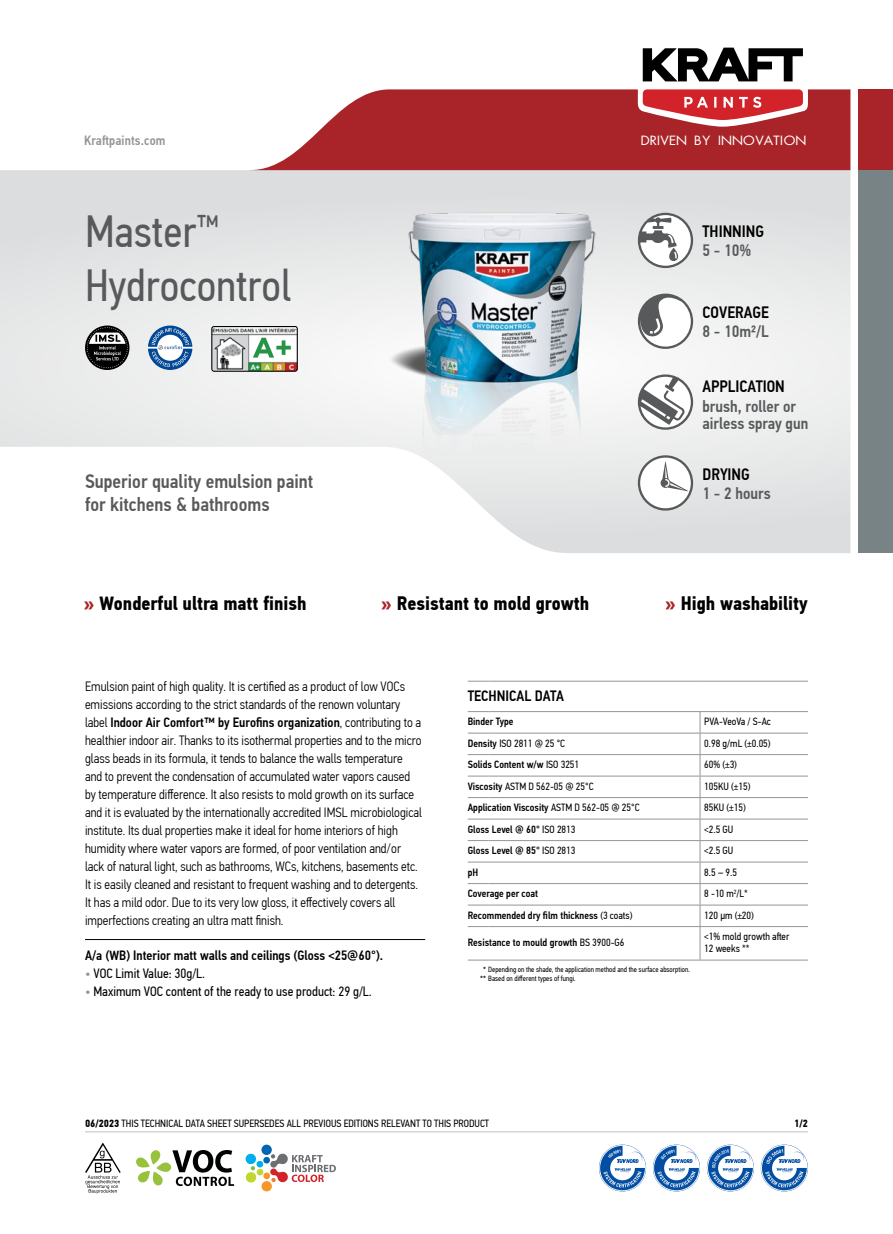
<style>
.page{position:relative;width:893px;height:1234px;background:#fff}
.page>*{position:absolute;margin:0;border:0;box-sizing:border-box;transform-origin:0 0}
.t1{font:45px/54px "PF Din Text Cond Pro";color:#58595b}
.t2{font:700 19.5px "PF Din Text Cond Pro";color:#000}
.t3{font:500 19.5px/23.4px "PF Din Text Cond Pro";color:#58595b}
.t4{font:500 16.5px/17.2px "PF Din Text Cond Pro";color:#58595b}
.t5{font:500 16.5px "PF Din Text Cond Pro";color:#000}
.t6{font:500 15px "PF Din Text Cond Pro";color:#000}
.t7{font:300 13.5px/18px "PF Din Text Cond Pro";color:#000}
.t8{font:13.5px "PF Din Text Cond Pro";color:#000}
.t9{font:500 13.5px "PF Din Text Cond Pro";color:#000}
.t10{font:13.5px "UB Future";color:#fff;scale:1.1 1}
.t11{font:500 13.5px "PF Din Text Cond Pro";letter-spacing:.01em;color:#939598}
.t12{font:10.5px "PF Din Text Cond Pro";color:#000}
.t13{font:500 10.5px "PF Din Text Cond Pro";color:#000}
.t14{font:700 10.5px "PF Din Text Cond Pro";color:#000}
.t15{font:7.5px "PF Din Text Cond Pro";color:#000}
.s1{color:#a82428}
.s2{font-weight:500}
.s3{color:#939598}
.s4{font-weight:400}
.s5{font-weight:700}
</style>
<div class="page">
<svg style="left:0;top:170px;width:850px;height:383px;fill:#dcddde"></svg>
<svg style="left:0;top:193px;width:859px;height:344px;fill:#ebecec"></svg>
<svg style="left:254px;top:89px;width:596px;height:81px;background:#b34144"></svg>
<div style="left:859px;top:89px;width:34px;height:81px;background:#a82428"></div>
<svg style="left:638px;top:47px;width:170px;height:80px"></svg>
<svg style="left:654px;top:1145px;width:45px;height:44px"></svg>
<svg style="left:600px;top:1145px;width:45px;height:44px"></svg>
<svg style="left:762px;top:1145px;width:45px;height:44px"></svg>
<hr style="left:85px;top:1131px;width:723px;height:1px;background:#bcbec0">
<svg style="left:638px;top:293px;width:55px;height:56px"></svg>
<svg style="left:638px;top:455px;width:55px;height:55px"></svg>
<svg style="left:638px;top:374px;width:55px;height:55px"></svg>
<svg style="left:638px;top:213px;width:55px;height:55px"></svg>
<hr style="left:85px;top:938px;width:340px;height:1px;background:#000">
<svg style="left:468px;top:680px;width:20px;height:1px"></svg>
<hr style="left:488px;top:680px;width:212px;height:1px;background:#939598">
<hr style="left:700px;top:680px;width:108px;height:1px;background:#939598">
<svg style="left:468px;top:711px;width:20px;height:1px"></svg>
<hr style="left:488px;top:711px;width:212px;height:1px;background:#939598">
<hr style="left:700px;top:711px;width:108px;height:1px;background:#939598">
<svg style="left:468px;top:732px;width:20px;height:1px"></svg>
<hr style="left:488px;top:732px;width:212px;height:1px;background:#939598">
<hr style="left:700px;top:732px;width:108px;height:1px;background:#939598">
<svg style="left:468px;top:754px;width:20px;height:1px"></svg>
<hr style="left:488px;top:754px;width:212px;height:1px;background:#939598">
<hr style="left:700px;top:754px;width:108px;height:1px;background:#939598">
<svg style="left:468px;top:775px;width:20px;height:1px"></svg>
<hr style="left:488px;top:775px;width:212px;height:1px;background:#939598">
<hr style="left:700px;top:775px;width:108px;height:1px;background:#939598">
<svg style="left:468px;top:797px;width:20px;height:1px"></svg>
<hr style="left:488px;top:797px;width:212px;height:1px;background:#939598">
<hr style="left:700px;top:797px;width:108px;height:1px;background:#939598">
<svg style="left:468px;top:818px;width:20px;height:1px"></svg>
<hr style="left:488px;top:818px;width:212px;height:1px;background:#939598">
<hr style="left:700px;top:818px;width:108px;height:1px;background:#939598">
<svg style="left:468px;top:840px;width:20px;height:1px"></svg>
<hr style="left:488px;top:840px;width:212px;height:1px;background:#939598">
<hr style="left:700px;top:840px;width:108px;height:1px;background:#939598">
<svg style="left:468px;top:861px;width:20px;height:1px"></svg>
<hr style="left:488px;top:861px;width:212px;height:1px;background:#939598">
<hr style="left:700px;top:861px;width:108px;height:1px;background:#939598">
<svg style="left:468px;top:883px;width:20px;height:1px"></svg>
<hr style="left:488px;top:883px;width:212px;height:1px;background:#939598">
<hr style="left:700px;top:883px;width:108px;height:1px;background:#939598">
<svg style="left:468px;top:904px;width:20px;height:1px"></svg>
<hr style="left:488px;top:904px;width:212px;height:1px;background:#939598">
<hr style="left:700px;top:904px;width:108px;height:1px;background:#939598">
<svg style="left:468px;top:926px;width:20px;height:1px"></svg>
<hr style="left:488px;top:926px;width:212px;height:1px;background:#939598">
<hr style="left:700px;top:926px;width:108px;height:1px;background:#939598">
<svg style="left:468px;top:959px;width:20px;height:1px"></svg>
<hr style="left:488px;top:959px;width:212px;height:1px;background:#939598">
<hr style="left:700px;top:959px;width:108px;height:1px;background:#939598">
<svg style="left:700px;top:711px;width:1px;height:215px"></svg>
<hr style="left:700px;top:926px;width:1px;height:33px;background:#939598">
<svg style="left:85px;top:325px;width:44px;height:45px"></svg>
<svg style="left:87px;top:327px;width:41px;height:41px;background:#555"></svg>
<div style="left:859px;top:170px;width:34px;height:383px;background:#788386"></div>
<img style="left:378px;top:434px;width:248px;height:95px">
<img style="left:378px;top:202px;width:248px;height:232px">
<svg style="left:708px;top:1145px;width:45px;height:44px"></svg>
<div style="left:262px;top:1180px;width:10px;height:11px;background:#f89728;border-radius:50%"></div>
<div style="left:263px;top:1172px;width:7px;height:6px;background:#f89728;border-radius:50%"></div>
<svg style="left:245px;top:1152px;width:19px;height:30px"></svg>
<div style="left:261px;top:1144px;width:11px;height:10px;background:#0066b3;border-radius:50%"></div>
<svg style="left:263px;top:1156px;width:7px;height:7px"></svg>
<svg style="left:270px;top:1152px;width:66px;height:30px"></svg>
<svg style="left:136px;top:1150px;width:98px;height:35px"></svg>
<svg style="left:85px;top:1142px;width:36px;height:51px"></svg>
<svg style="left:148px;top:325px;width:44px;height:45px"></svg>
<img style="left:212px;top:326px;width:85px;height:45px">
<div style="left:212px;top:326px;width:85px;height:45px;border:1px solid #000;border-radius:2px"></div>
<svg style="left:253px;top:337px;width:38px;height:20px"></svg>
<p class="t11" style="left:84px;top:132px;width:83px">Kraftpaints.com</p>
<p class="t10" style="left:640px;top:133px;width:152px">DRIVEN BY INNOVATION</p>
<p class="t1" style="left:85px;top:204px;width:208px">Master<sup>™<br></sup>Hydrocontrol</p>
<p class="t3" style="left:85px;top:469px;width:230px">Superior quality emulsion paint for kitchens &amp; bathrooms</p>
<p class="t5" style="left:702px;top:222px;width:63px">THINNING</p>
<p class="t4" style="left:702px;top:242px;width:50px">5 - 10%</p>
<p class="t5" style="left:702px;top:302px;width:68px">COVERAGE</p>
<p class="t4" style="left:702px;top:323px;width:68px">8 - 10m2/L</p>
<p class="t5" style="left:702px;top:377px;width:84px">APPLICATION</p>
<p class="t4" style="left:702px;top:397px;width:107px">brush, roller or airless spray gun</p>
<p class="t5" style="left:702px;top:464px;width:49px">DRYING</p>
<p class="t4" style="left:702px;top:484px;width:70px">1 - 2 hours</p>
<p class="t2" style="left:84px;top:591px;width:224px"><span class="s1">»</span> Wonderful ultra matt finish</p>
<p class="t2" style="left:381px;top:591px;width:210px"><span class="s1">»</span> Resistant to mold growth</p>
<p class="t2" style="left:665px;top:591px;width:144px"><span class="s1">»</span> High washability</p>
<p class="t7" style="left:85px;top:677px;width:339px">Emulsion paint of high quality. It is certified as a product of low VOCs emissions according to the strict standards of the renown voluntary label <span class="s2">Indoor Air Comfort™ by Eurofins organization</span>, contributing to a healthier indoor air. Thanks to its isothermal properties and to the micro glass beads in its formula, it tends to balance the walls temperature and to prevent the condensation of accumulated water vapors caused by temperature difference. It also resists to mold growth on its surface and it is evaluated by the internationally accredited IMSL microbiological institute. Its dual properties make it ideal for home interiors of high humidity where water vapors are formed, of poor ventilation and/or lack of natural light, such as bathrooms, WCs, kitchens, basements etc.<br>It is easily cleaned and resistant to frequent washing and to detergents.<br>It has a mild odor. Due to its very low gloss, it effectively covers all imperfections creating an ultra matt finish.</p>
<p class="t9" style="left:85px;top:947px;width:300px">A/a (WB) Interior matt walls and ceilings (Gloss &lt;25@60°).</p>
<p class="t8" style="left:85px;top:965px;width:122px"><span class="s3">•</span> VOC Limit Value: 30g/L.</p>
<p class="t8" style="left:85px;top:983px;width:288px"><span class="s3">•</span> Maximum VOC content of the ready to use product: 29 g/L.</p>
<p class="t6" style="left:468px;top:686px;width:98px">TECHNICAL DATA</p>
<p class="t13" style="left:468px;top:715px;width:47px">Binder Type</p>
<p class="t12" style="left:704px;top:715px;width:68px">PVA-VeoVa / S-Ac</p>
<p class="t12" style="left:468px;top:737px;width:99px"><span class="s2">Density</span> ISO 2811 @ 25 °C</p>
<p class="t12" style="left:704px;top:737px;width:68px">0.98 g/mL (±0.05)</p>
<p class="t13" style="left:468px;top:758px;width:113px">Solids Content w/w <span class="s4">ISO 3251</span></p>
<p class="t12" style="left:704px;top:758px;width:34px">60% (±3)</p>
<p class="t12" style="left:468px;top:780px;width:127px"><span class="s2">Viscosity</span> ASTM D 562-05 @ 25°C</p>
<p class="t12" style="left:704px;top:780px;width:48px">105KU (±15)</p>
<p class="t13" style="left:468px;top:801px;width:173px">Application Viscosity <span class="s4">ASTM D 562-05 @ 25°C</span></p>
<p class="t12" style="left:704px;top:801px;width:43px">85KU (±15)</p>
<p class="t13" style="left:468px;top:822px;width:109px">Gloss Level @ 60° <span class="s4">ISO 2813</span></p>
<p class="t12" style="left:704px;top:822px;width:31px">&lt;2.5 GU</p>
<p class="t13" style="left:468px;top:844px;width:109px">Gloss Level @ 85° <span class="s4">ISO 2813</span></p>
<p class="t12" style="left:704px;top:844px;width:31px">&lt;2.5 GU</p>
<p class="t13" style="left:468px;top:865px;width:12px">pH</p>
<p class="t12" style="left:704px;top:865px;width:34px">8.5 – 9.5</p>
<p class="t13" style="left:468px;top:887px;width:72px">Coverage per coat</p>
<p class="t12" style="left:704px;top:887px;width:45px">8 -10 m<sup>2</sup>/L*</p>
<p class="t13" style="left:468px;top:908px;width:166px">Recommended dry film thickness <span class="s4">(3 coats)</span></p>
<p class="t12" style="left:704px;top:908px;width:51px">120 μm (±20)</p>
<p class="t13" style="left:468px;top:936px;width:158px">Resistance to mould growth <span class="s4">BS 3900-G6</span></p>
<p class="t12" style="left:704px;top:930px;width:87px">&lt;1% mold growth after</p>
<p class="t12" style="left:704px;top:942px;width:47px">12 weeks **</p>
<p class="t15" style="left:483px;top:964px;width:208px"><span class="s2">*</span> Depending on the shade, the application method and the surface absorption.</p>
<p class="t15" style="left:480px;top:973px;width:97px"><span class="s2">**</span> Based on different types of fungi.</p>
<p class="t12" style="left:85px;top:1117px;width:406px"><span class="s5">06/2023</span> ΤHIS TECHNICAL DATA SHEET SUPERSEDES ALL PREVIOUS EDITIONS RELEVANT TO THIS PRODUCT</p>
<p class="t14" style="left:794px;top:1117px;width:15px">1/2</p>
</div>
